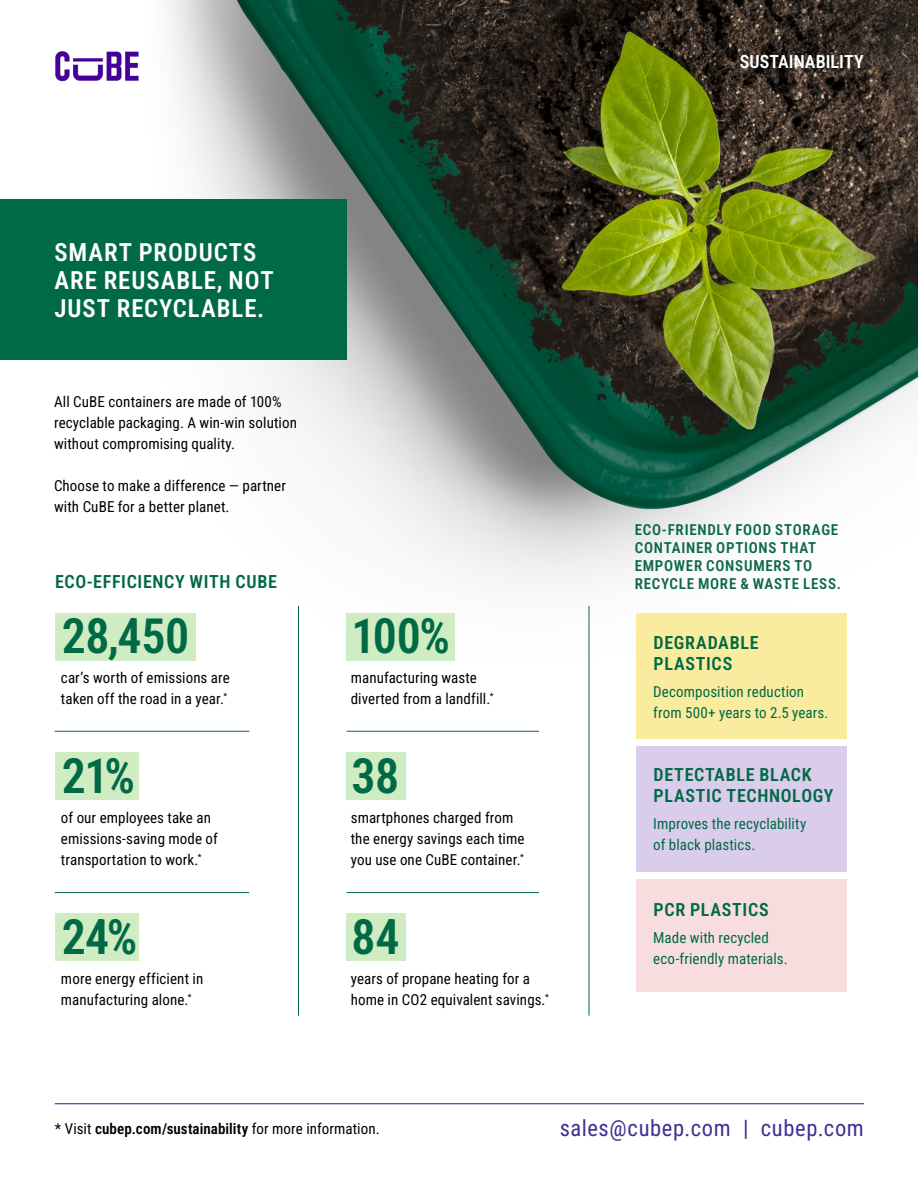
<style>
.page{position:relative;width:918px;height:1188px;background:#fff}
.page>*{position:absolute;margin:0;border:0;box-sizing:border-box;transform-origin:0 0}
.t1{font:48px "Roboto Condensed";letter-spacing:-.015em;color:#006945}
.t2{font:24.75px/28.3px "Roboto Condensed";letter-spacing:.04em;color:#fff}
.t3{font:22.5px "Roboto Condensed";letter-spacing:.025em;color:#402f92}
.t4{font:18px/21px "Roboto Condensed";letter-spacing:.035em;color:#006945}
.t5{font:18px "Roboto Condensed";color:#fff}
.t6{font:15px/21px "Roboto Condensed";letter-spacing:.005em;color:#000}
.t7{font:15px/21px "Roboto Condensed";letter-spacing:.005em;color:#006945}
.t8{font:15px/18px "Roboto Condensed";letter-spacing:.045em;color:#0c6945}
</style>
<div class="page">
<img style="left:55px;top:51px;width:84px;height:31px">
<img style="left:141px;top:0;width:777px;height:665px">
<div style="left:0;top:199px;width:346px;height:161px;background:#006945"></div>
<hr style="left:55px;top:1103px;width:809px;height:1px;background:#4b009e">
<div style="left:636px;top:613px;width:210px;height:126px;background:#faec9f"></div>
<div style="left:636px;top:746px;width:210px;height:126px;background:#dacceb"></div>
<div style="left:636px;top:879px;width:210px;height:113px;background:#f8ddde"></div>
<div style="left:55px;top:613px;width:140px;height:47px;background:#d0ecc2"></div>
<div style="left:55px;top:752px;width:84px;height:48px;background:#d0ecc2"></div>
<div style="left:55px;top:913px;width:84px;height:48px;background:#d0ecc2"></div>
<hr style="left:55px;top:731px;width:194px;height:1px;background:#006945">
<hr style="left:55px;top:892px;width:194px;height:1px;background:#006945">
<div style="left:346px;top:613px;width:109px;height:47px;background:#d0ecc2"></div>
<div style="left:346px;top:752px;width:60px;height:48px;background:#d0ecc2"></div>
<div style="left:346px;top:913px;width:60px;height:48px;background:#d0ecc2"></div>
<hr style="left:346px;top:731px;width:193px;height:1px;background:#006945">
<hr style="left:346px;top:892px;width:193px;height:1px;background:#006945">
<hr style="left:298px;top:606px;width:1px;height:410px;background:#006945">
<hr style="left:589px;top:606px;width:1px;height:410px;background:#006945">
<p class="t5" style="left:740px;top:48px;width:126px">SUSTAINABILITY</p>
<p class="t2" style="left:54px;top:237px;width:221px">SMART PRODUCTS<br>ARE REUSABLE, NOT<br>JUST RECYCLABLE.</p>
<p class="t6" style="left:54px;top:390px;width:245px">All CuBE containers are made of 100% recyclable packaging. A win-win solution without compromising quality.</p>
<p class="t6" style="left:54px;top:474px;width:234px">Choose to make a difference — partner with CuBE for a better planet.</p>
<p class="t4" style="left:55px;top:570px;width:223px">ECO-EFFICIENCY WITH CUBE</p>
<p class="t1" style="left:62px;top:602px;width:129px">28,450</p>
<p class="t6" style="left:61px;top:667px;width:170px">car’s worth of emissions are taken off the road in a year.<sup>*</sup></p>
<p class="t1" style="left:62px;top:742px;width:75px">21%</p>
<p class="t6" style="left:61px;top:806px;width:158px">of our employees take an emissions-saving mode of transportation to work.<sup>*</sup></p>
<p class="t1" style="left:62px;top:903px;width:77px">24%</p>
<p class="t6" style="left:61px;top:968px;width:144px">more energy efficient in manufacturing alone.<sup>*</sup></p>
<p class="t1" style="left:352px;top:602px;width:100px">100%</p>
<p class="t6" style="left:351px;top:667px;width:144px">manufacturing waste diverted from a landfill.<sup>*</sup></p>
<p class="t1" style="left:352px;top:742px;width:49px">38</p>
<p class="t6" style="left:351px;top:806px;width:175px">smartphones charged from the energy savings each time you use one CuBE container.<sup>*</sup></p>
<p class="t1" style="left:352px;top:903px;width:50px">84</p>
<p class="t6" style="left:351px;top:968px;width:199px">years of propane heating for a home in CO2 equivalent savings.<sup>*</sup></p>
<p class="t8" style="left:635px;top:520px;width:208px">ECO-FRIENDLY FOOD STORAGE<br>CONTAINER OPTIONS THAT<br>EMPOWER CONSUMERS TO<br>RECYCLE MORE &amp; WASTE LESS.</p>
<p class="t4" style="left:654px;top:631px;width:106px">DEGRADABLE</p>
<p class="t4" style="left:654px;top:652px;width:80px">PLASTICS</p>
<p class="t7" style="left:653px;top:680px;width:177px">Decomposition reduction from 500+ years to 2.5 years.</p>
<p class="t4" style="left:654px;top:763px;width:181px">DETECTABLE BLACK<br>PLASTIC TECHNOLOGY</p>
<p class="t7" style="left:653px;top:812px;width:155px">Improves the recyclability of black plastics.</p>
<p class="t4" style="left:654px;top:898px;width:117px">PCR PLASTICS</p>
<p class="t7" style="left:653px;top:926px;width:136px">Made with recycled eco-friendly materials.</p>
<p class="t6" style="left:55px;top:1117px;width:326px">* Visit cubep.com/sustainability for more information.</p>
<p class="t3" style="left:560px;top:1113px;width:306px">sales@cubep.com | cubep.com</p>
</div>
